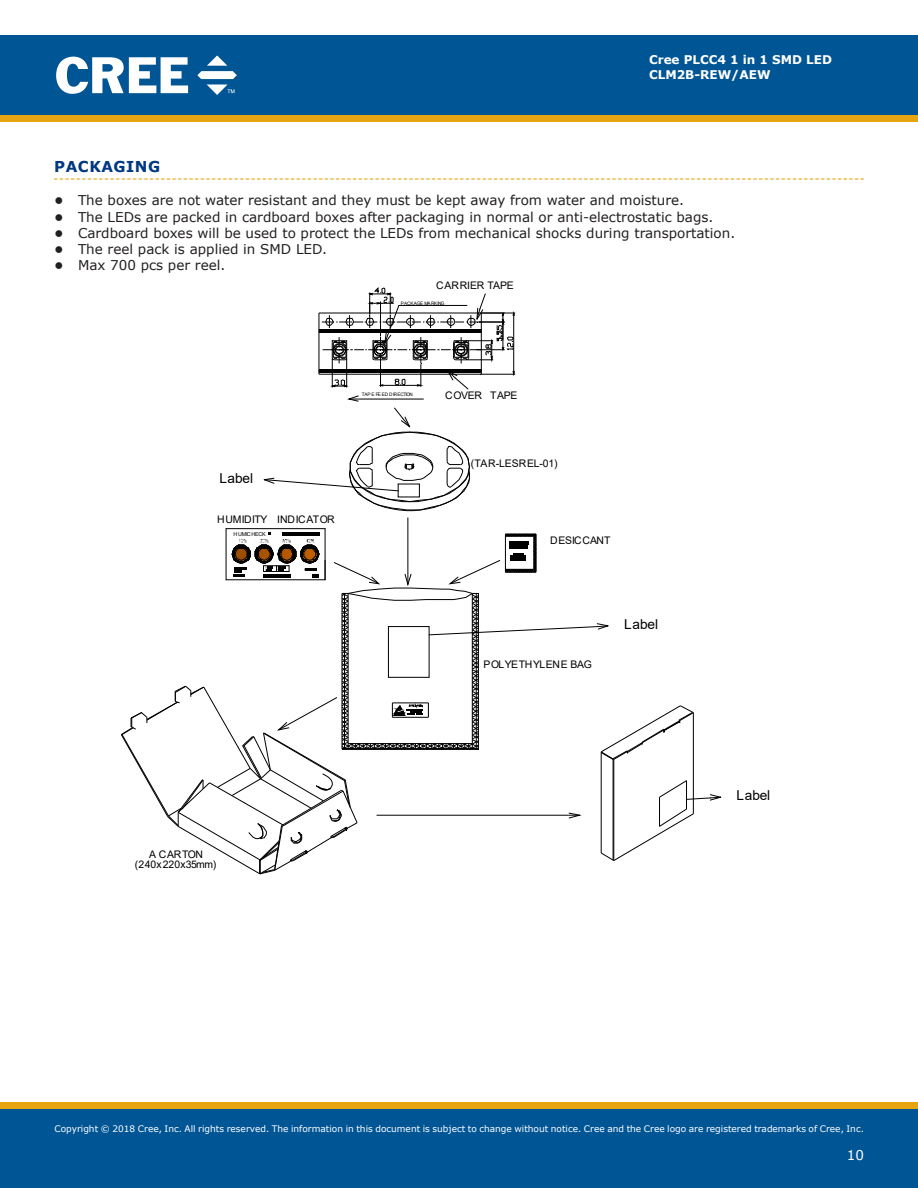
<style>
.page{position:relative;width:918px;height:1188px;background:#fff}
.page>*{position:absolute;margin:0;border:0;box-sizing:border-box;transform-origin:0 0}
.t1{font:700 15px "Verdana";letter-spacing:.035em;color:#003882}
.t2{font:13.65px "Arial";letter-spacing:-.005em;color:#000}
.t3{font:13.5px "Verdana";color:#231f20}
.t4{font:13.5px "Verdana";color:#fff}
.t5{font:700 12px/15px "Verdana";color:#fff}
.t6{font:10.5px "Arial";letter-spacing:-.005em;color:#000}
.t7{font:9px "Verdana";color:#fff}
.t8{font:5.4px "Arial";letter-spacing:-.055em;color:#000}
.t9{font:4.65px "Arial";letter-spacing:-.07em;color:#000}
.t10{font:4.65px "Arial";letter-spacing:-.05em;color:#000}
.s1{font-weight:700}
</style>
<div class="page">
<div style="left:0;top:115px;width:918px;height:7px;background:#e7a512"></div>
<div style="left:0;top:35px;width:918px;height:80px;background:#005595"></div>
<svg style="left:56px;top:57px;width:132px;height:37px"></svg>
<svg style="left:197px;top:55px;width:40px;height:40px"></svg>
<div style="left:0;top:1108px;width:918px;height:80px;background:#005595"></div>
<div style="left:0;top:1102px;width:918px;height:6px;background:#e7a512"></div>
<hr style="left:408px;top:517px;width:1px;height:57px;background:#000">
<svg style="left:347px;top:395px;width:12px;height:7px"></svg>
<hr style="left:359px;top:399px;width:65px;height:1px;background:#000">
<svg style="left:318px;top:287px;width:197px;height:102px"></svg>
<hr style="left:481px;top:313px;width:1px;height:61px;background:#000">
<svg style="left:263px;top:408px;width:207px;height:103px"></svg>
<hr style="left:226px;top:529px;width:1px;height:51px;background:#000">
<hr style="left:325px;top:529px;width:1px;height:51px;background:#000">
<hr style="left:226px;top:528px;width:99px;height:1px;background:#000">
<svg style="left:121px;top:532px;width:601px;height:342px"></svg>
<svg style="left:54px;top:178px;width:810px;height:2px"></svg>
<p class="t1" style="left:54px;top:156px;width:108px">PACKAGING</p>
<p class="t5" style="left:649px;top:52px;width:184px">Cree PLCC4 1 in 1 SMD LED<br>CLM2B-REW/AEW</p>
<p class="t3" style="left:54px;top:191px;width:632px"><span class="s1">•</span> The boxes are not water resistant and they must be kept away from water and moisture.</p>
<p class="t3" style="left:54px;top:207px;width:661px"><span class="s1">•</span> The LEDs are packed in cardboard boxes after packaging in normal or anti-electrostatic bags.</p>
<p class="t3" style="left:54px;top:224px;width:683px"><span class="s1">•</span> Cardboard boxes will be used to protect the LEDs from mechanical shocks during transportation.</p>
<p class="t3" style="left:54px;top:240px;width:275px"><span class="s1">•</span> The reel pack is applied in SMD LED.</p>
<p class="t3" style="left:54px;top:256px;width:173px"><span class="s1">•</span> Max 700 pcs per reel.</p>
<p class="t6" style="left:436px;top:278px;width:79px">CARRIER TAPE</p>
<p class="t10" style="left:401px;top:301px;width:45px">PACKAGE MARKING</p>
<p class="t9" style="left:362px;top:391px;width:53px">TAP E FE ED DIRECTION</p>
<p class="t2" style="left:220px;top:468px;width:35px">Label</p>
<p class="t6" style="left:217px;top:512px;width:119px">HUMIDITY INDICATOR</p>
<p class="t8" style="left:234px;top:531px;width:34px">H UMIC HECK</p>
<p class="t6" style="left:445px;top:388px;width:74px">COVER TAPE</p>
<p class="t6" style="left:471px;top:457px;width:88px">(TAR-LESREL-01)</p>
<p class="t6" style="left:550px;top:533px;width:62px">DESICCANT</p>
<p class="t6" style="left:483px;top:657px;width:110px">POLYETHYLENE BAG</p>
<p class="t2" style="left:624px;top:615px;width:36px">Label</p>
<p class="t6" style="left:149px;top:847px;width:55px">A CARTON</p>
<p class="t6" style="left:135px;top:857px;width:83px">(240x220x35mm)</p>
<p class="t2" style="left:737px;top:786px;width:35px">Label</p>
<p class="t7" style="left:54px;top:1123px;width:811px">Copyright © 2018 Cree, Inc. All rights reserved. The information in this document is subject to change without notice. Cree and the Cree logo are registered trademarks of Cree, Inc.</p>
<p class="t7" style="left:54px;top:1125px;width:58px">of Cree, Inc.</p>
<p class="t4" style="left:847px;top:1146px;width:19px">10</p>
</div>
